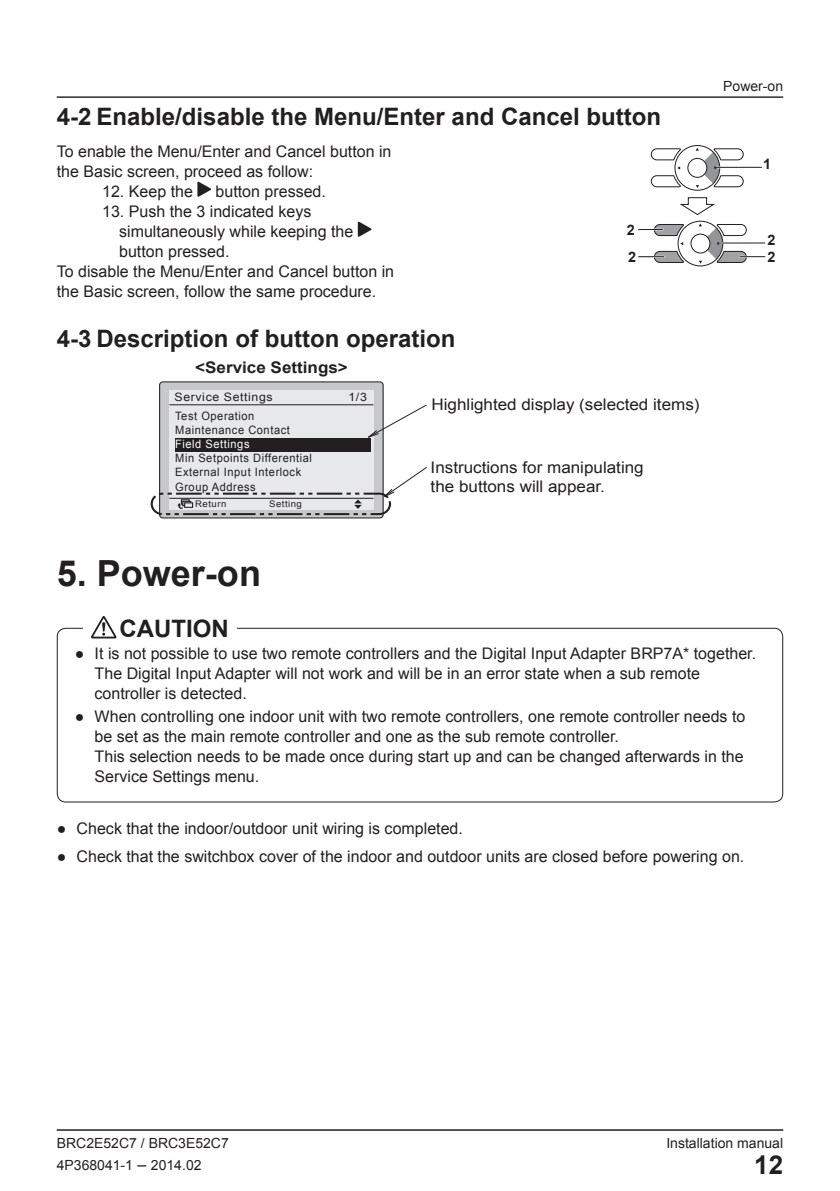
<style>
.page{position:relative;width:840px;height:1191px;background:#fff}
.page>*{position:absolute;margin:0;border:0;box-sizing:border-box;transform-origin:0 0}
.t1{font:700 36px "Arial";color:#231f20}
.t2{font:700 26px "Arial";color:#231f20}
.t3{font:700 24px "Arial";color:#231f20}
.t4{font:16px/20px "Arial";color:#231f20}
.t5{font:16px/19.2px "Arial";color:#231f20;scale:1.06 1}
.t6{font:700 16px "Arial";color:#231f20;scale:1.06 1}
.t7{font:700 14.4px/26.8px "Arial";color:#231f20}
.t8{font:14px "Arial";color:#231f20}
.t9{font:11.6px/14.2px "Arial";letter-spacing:.05em;color:#231f20;scale:.96 1}
.t10{font:11.6px "Arial";letter-spacing:.05em;color:#231f20;scale:1.06 1}
.t11{font:11.6px "Arial";letter-spacing:.05em;color:#fff;scale:.96 1}
.t12{font:9px "Arial";letter-spacing:.05em;color:#231f20;scale:1.06 1}
.s1{font-size:16px}
</style>
<div class="page">
<hr style="left:57px;top:1129px;width:725px;height:1px;background:#231f20">
<hr style="left:57px;top:96px;width:725px;height:2px;background:#231f20">
<svg style="left:197px;top:181px;width:14px;height:16px"></svg>
<svg style="left:357px;top:221px;width:14px;height:16px"></svg>
<svg style="left:638px;top:221px;width:126px;height:45px"></svg>
<svg style="left:650px;top:145px;width:93px;height:45px"></svg>
<hr style="left:716px;top:166px;width:43px;height:2px;background:#fff">
<hr style="left:714px;top:167px;width:47px;height:1px;background:#231f20">
<svg style="left:680px;top:197px;width:34px;height:18px"></svg>
<div style="left:159px;top:382px;width:224px;height:136px;background:#c7c8ca;border-radius:3px"></div>
<div style="left:159px;top:381px;width:224px;height:137px;border:1px solid #231f20;border-radius:3px"></div>
<div style="left:169px;top:390px;width:204px;height:120px;background:#e7e8e9"></div>
<hr style="left:169px;top:404px;width:204px;height:1px;background:#231f20">
<div style="left:174px;top:438px;width:196px;height:13px;background:#231f20"></div>
<svg style="left:150px;top:466px;width:277px;height:50px"></svg>
<svg style="left:367px;top:404px;width:60px;height:34px"></svg>
<div style="left:57px;top:628px;width:725px;height:174px;border:1px solid #231f20;border-radius:9px"></div>
<div style="left:83px;top:613px;width:153px;height:28px;background:#fff"></div>
<svg style="left:91px;top:616px;width:26px;height:22px"></svg>
<p class="t8" style="left:722px;top:77px;width:61px">Power-on</p>
<h3 class="t3" style="left:57px;top:101px;width:605px">4-2 Enable/disable the Menu/Enter and Cancel button</h3>
<p class="t4" style="left:57px;top:141px;width:336px">To enable the Menu/Enter and Cancel button in the Basic screen, proceed as follow:</p>
<p class="t4" style="left:102px;top:181px;width:92px">12. Keep the</p>
<p class="t4" style="left:215px;top:181px;width:112px">button pressed.</p>
<p class="t4" style="left:102px;top:201px;width:210px">13. Push the 3 indicated keys</p>
<p class="t4" style="left:119px;top:221px;width:235px">simultaneously while keeping the</p>
<p class="t4" style="left:119px;top:241px;width:112px">button pressed.</p>
<p class="t4" style="left:57px;top:261px;width:339px">To disable the Menu/Enter and Cancel button in</p>
<p class="t4" style="left:57px;top:281px;width:321px">the Basic screen, follow the same procedure.</p>
<p class="t7" style="left:762px;top:151px;width:10px">1</p>
<p class="t7" style="left:626px;top:217px;width:11px">2<br>2</p>
<p class="t7" style="left:767px;top:232px;width:10px;line-height:17px">2<br>2</p>
<h3 class="t3" style="left:57px;top:322px;width:400px">4-3 Description of button operation</h3>
<p class="t6" style="left:195px;top:356px;width:145px">&lt;Service Settings&gt;</p>
<p class="t10" style="left:174px;top:389px;width:94px">Service Settings</p>
<p class="t10" style="left:348px;top:389px;width:19px">1/3</p>
<p class="t9" style="left:175px;top:409px;width:121px">Test Operation<br>Maintenance Contact</p>
<p class="t11" style="left:175px;top:436px;width:79px">Field Settings</p>
<p class="t9" style="left:175px;top:451px;width:144px">Min Setpoints Differential<br>External Input Interlock<br>Group Address</p>
<p class="t12" style="left:195px;top:498px;width:31px">Return</p>
<p class="t12" style="left:269px;top:498px;width:32px">Setting</p>
<h1 class="t1" style="left:57px;top:550px;width:206px">5. Power-on</h1>
<h3 class="t3" style="left:119px;top:612px;width:111px">CAUTION</h3>
<p class="t5" style="left:431px;top:395px;width:254px">Highlighted display (selected items)</p>
<p class="t5" style="left:430px;top:458px;width:202px">Instructions for manipulating the buttons will appear.</p>
<p class="t4" style="left:95px;top:644px;width:662px;text-indent:-20px">● It is not possible to use two remote controllers and the Digital Input Adapter BRP7A* together.<br>The Digital Input Adapter will not work and will be in an error state when a sub remote controller is detected.</p>
<p class="t4" style="left:95px;top:707px;width:652px;text-indent:-20px">● When controlling one indoor unit with two remote controllers, one remote controller needs to be set as the main remote controller and one as the sub remote controller.<br>This selection needs to be made once during start up and can be changed afterwards in the Service Settings menu.</p>
<p class="t4" style="left:57px;top:819px;width:407px">● Check that the indoor/outdoor unit wiring is completed.</p>
<p class="t4" style="left:57px;top:847px;width:688px">● Check that the switchbox cover of the indoor and outdoor units are closed before powering on.</p>
<p class="t8" style="left:57px;top:1133px;width:173px">BRC2E52C7 / BRC3E52C7</p>
<p class="t8" style="left:666px;top:1133px;width:118px">Installation manual</p>
<p class="t8" style="left:57px;top:1155px;width:146px">4P368041-1 <span class="s1">–</span> 2014.02</p>
<h2 class="t2" style="left:753px;top:1147px;width:30px">12</h2>
</div>
